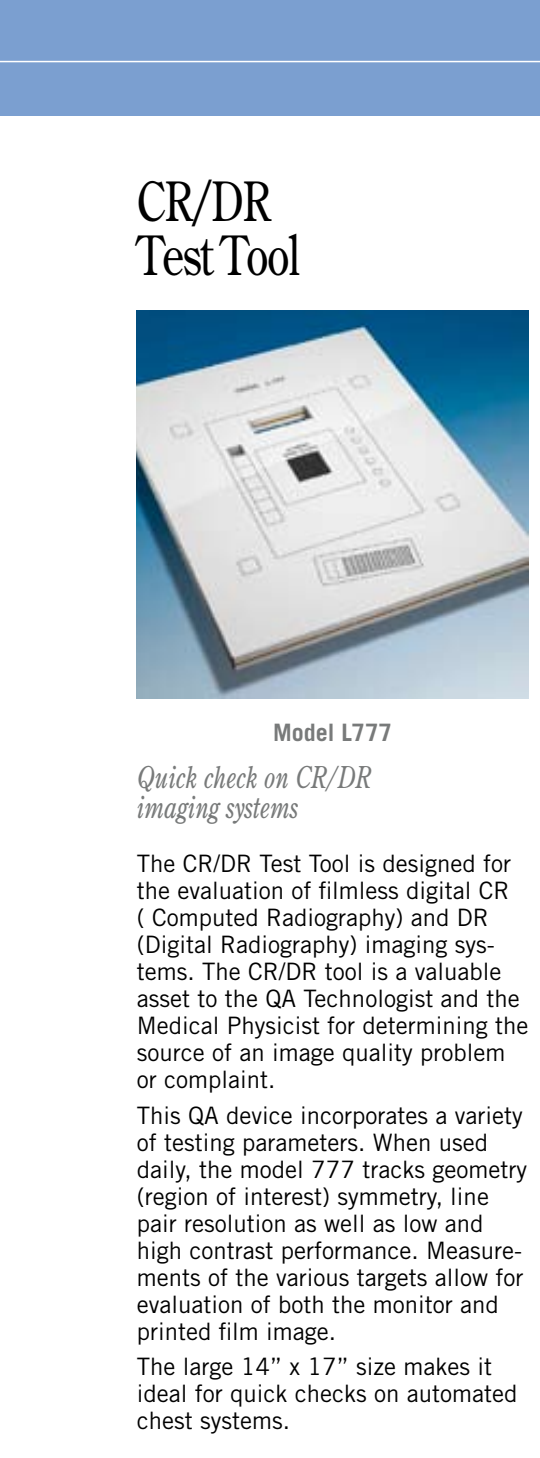
<style>
.page{position:relative;width:540px;height:1458px;background:#fff}
.page>*{position:absolute;margin:0;border:0;box-sizing:border-box;transform-origin:0 0}
.t1{font:54px/54px "Century Old Style";letter-spacing:-.04em;color:#000;scale:.8 1}
.t2{font:italic 30px/30px "Century Old Style";color:#787a7a;scale:.8 1}
.t3{font:24px/27px "Trade Gothic";color:#000}
.t4{font:700 24px "Trade Gothic";color:#787a7a}
</style>
<div class="page">
<img style="left:137px;top:310px;width:391px;height:389px">
<div style="left:0;top:0;width:540px;height:115px;background:#7b9fd0"></div>
<hr style="left:0;top:61px;width:540px;height:1px;background:#fff">
<h1 class="t1" style="left:137px;top:172px;width:205px">CR/DR<br>Test Tool</h1>
<p class="t4" style="left:273px;top:718px;width:120px">Model L777</p>
<p class="t2" style="left:137px;top:762px;width:294px">Quick check on CR/DR imaging systems</p>
<p class="t3" style="left:137px;top:850px;width:393px">The CR/DR Test Tool is designed for the evaluation of filmless digital CR<br>( Computed Radiography) and DR (Digital Radiography) imaging sys&shy;tems. The CR/DR tool is a valuable asset to the QA Technologist and the<br>Medical Physicist for determining the source of an image quality problem or complaint.</p>
<p class="t3" style="left:137px;top:1101px;width:392px">This QA device incorporates a variety of testing parameters. When used daily, the model 777 tracks geometry (region of interest) symmetry, line pair resolution as well as low and high contrast performance. Measure&shy;ments of the various targets allow for evaluation of both the monitor and printed film image.</p>
<p class="t3" style="left:137px;top:1353px;width:382px">The large 14” x 17” size makes it ideal for quick checks on automated chest systems.</p>
</div>
